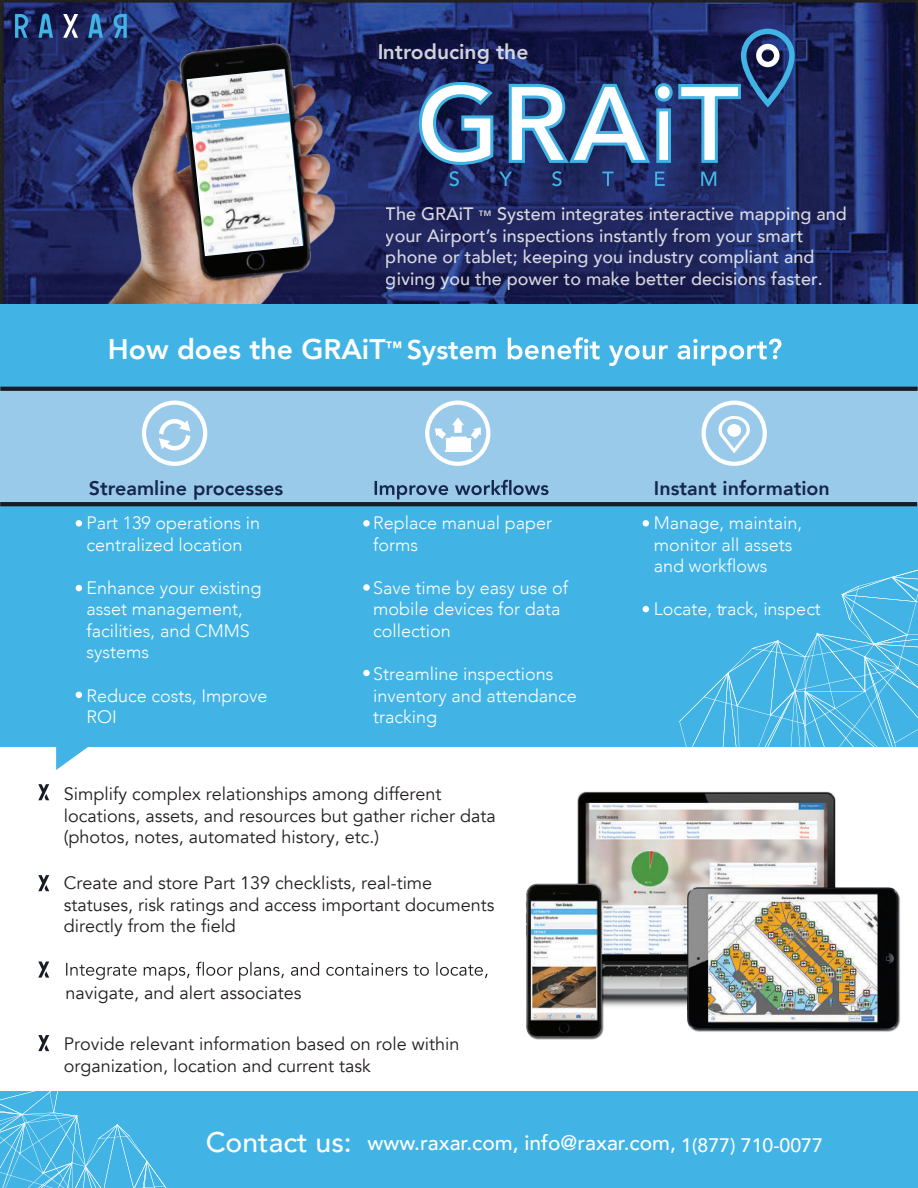
<style>
.page{position:relative;width:918px;height:1188px;background:#fff}
.page>*{position:absolute;margin:0;border:0;box-sizing:border-box;transform-origin:0 0}
.t1{font:800 28.35px "Avenir";color:#fff}
.t2{font:500 21px "Avenir";color:#fff}
.t3{font:800 21px "Avenir";color:#fff}
.t4{font:800 19.65px "Avenir";color:#17274b}
.t5{font:18px/21.6px "Avenir";color:#231f20}
.t6{font:300 18px/21.6px "Avenir";color:#fff}
.t7{font:500 18px/21.6px "Avenir";color:#fff}
.s1{font-size:13.5px}
.s2{font-size:27px}
.s3{font-size:28.35px}
.s4{font-size:19.5px}
</style>
<div class="page">
<img style="left:0;top:0;width:918px;height:305px">
<svg style="left:15px;top:14px;width:13px;height:24px"></svg>
<svg style="left:114px;top:14px;width:13px;height:23px"></svg>
<svg style="left:63px;top:14px;width:15px;height:24px"></svg>
<svg style="left:38px;top:14px;width:15px;height:24px"></svg>
<svg style="left:88px;top:14px;width:15px;height:23px"></svg>
<div style="left:0;top:305px;width:918px;height:442px;background:#41b4e5"></div>
<div style="left:0;top:391px;width:918px;height:111px;background:#9acaea"></div>
<div style="left:0;top:1092px;width:918px;height:96px;background:#41b4e5"></div>
<svg style="left:435px;top:417px;width:46px;height:35px"></svg>
<svg style="left:159px;top:419px;width:31px;height:31px"></svg>
<div style="left:142px;top:401px;width:65px;height:65px;border:4px solid #fff;border-radius:50%"></div>
<div style="left:425px;top:401px;width:66px;height:65px;border:4px solid #fff;border-radius:50%"></div>
<svg style="left:508px;top:337px;width:273px;height:29px"></svg>
<svg style="left:56px;top:747px;width:32px;height:23px"></svg>
<div style="left:76px;top:520px;width:6px;height:7px;background:#fff;border-radius:50%"></div>
<div style="left:363px;top:520px;width:7px;height:7px;background:#fff;border-radius:50%"></div>
<div style="left:643px;top:520px;width:6px;height:7px;background:#fff;border-radius:50%"></div>
<svg style="left:643px;top:606px;width:6px;height:6px"></svg>
<div style="left:363px;top:670px;width:7px;height:6px;background:#fff;border-radius:50%"></div>
<svg style="left:76px;top:585px;width:6px;height:6px"></svg>
<svg style="left:76px;top:692px;width:6px;height:6px"></svg>
<div style="left:702px;top:401px;width:65px;height:65px;border:4px solid #fff;border-radius:50%"></div>
<svg style="left:718px;top:416px;width:32px;height:38px"></svg>
<svg style="left:679px;top:570px;width:239px;height:177px"></svg>
<svg style="left:417px;top:29px;width:378px;height:157px;background:#3d4d7c"></svg>
<svg style="left:0;top:387px;width:918px;height:4px;background:#1c202c"></svg>
<svg style="left:374px;top:480px;width:175px;height:20px"></svg>
<svg style="left:0;top:502px;width:917px;height:4px;background:#191e2a"></svg>
<img style="left:526px;top:791px;width:374px;height:249px">
<svg style="left:38px;top:784px;width:11px;height:16px"></svg>
<svg style="left:38px;top:875px;width:11px;height:16px"></svg>
<svg style="left:38px;top:962px;width:11px;height:16px"></svg>
<svg style="left:0;top:1035px;width:166px;height:153px"></svg>
<svg style="left:66px;top:962px;width:422px;height:19px"></svg>
<img style="left:64px;top:37px;width:278px;height:267px">
<img style="left:187px;top:69px;width:116px;height:187px">
<svg style="left:363px;top:584px;width:7px;height:7px"></svg>
<p class="t3" style="left:377px;top:35px;width:153px">Introducing the</p>
<p class="t7" style="left:386px;top:202px;width:462px">The GRAiT <span class="s1">™</span> System integrates interactive mapping and your Airport’s inspections instantly from your smart phone or tablet; keeping you industry compliant and giving you the power to make better decisions faster.</p>
<h1 class="t1" style="left:108px;top:327px;width:392px">How does the GRAiT<sup>™</sup> <span class="s2">System</span></h1>
<p class="t4" style="left:89px;top:473px;width:196px">Streamline processes</p>
<p class="t4" style="left:654px;top:473px;width:177px">Instant information</p>
<p class="t6" style="left:86px;top:512px;width:175px">Part 139 operations in centralized location</p>
<p class="t6" style="left:86px;top:577px;width:177px">Enhance your existing asset management, facilities, and CMMS systems</p>
<p class="t6" style="left:86px;top:685px;width:183px">Reduce costs, Improve<br>ROI</p>
<p class="t6" style="left:373px;top:512px;width:181px">Replace manual paper forms</p>
<p class="t6" style="left:373px;top:577px;width:197px">Save time by easy use of mobile devices for data collection</p>
<p class="t6" style="left:373px;top:663px;width:205px">Streamline inspections inventory and attendance tracking</p>
<p class="t5" style="left:64px;top:783px;width:433px">Simplify complex relationships among different locations, assets, and resources but gather richer data (photos, notes, automated history, etc.)</p>
<p class="t5" style="left:64px;top:872px;width:432px">Create and store Part 139 checklists, real-time statuses, risk ratings and access important documents directly from the field</p>
<p class="t5" style="left:65px;top:982px;width:237px">navigate, and alert associates</p>
<p class="t5" style="left:64px;top:1033px;width:397px">Provide relevant information based on role within organization, location and current task</p>
<p class="t6" style="left:654px;top:512px;width:150px">Manage, maintain, monitor all assets and workflows</p>
<p class="t6" style="left:654px;top:598px;width:169px">Locate, track, inspect</p>
<p class="t2" style="left:206px;top:1125px;width:619px"><span class="s3">Contact us:</span> www.raxar.com, info@raxar.com, <span class="s4">1(877) 710-0077</span></p>
</div>
